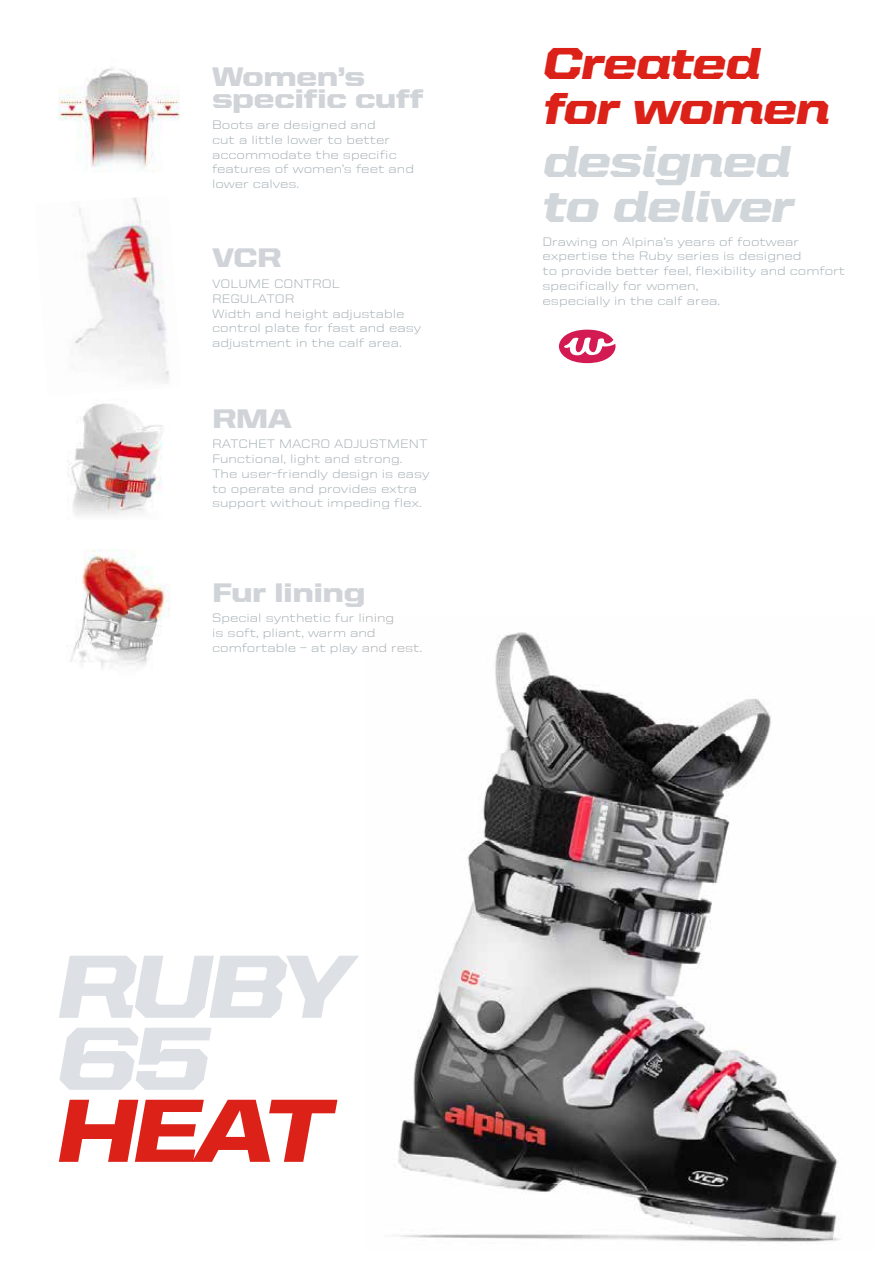
<style>
.page{position:relative;width:885px;height:1263px;background:#fff}
.page>*{position:absolute;margin:0;border:0;box-sizing:border-box;transform-origin:0 0}
.t1{font:900 90px/72px "United Italic Semi Ext";letter-spacing:-.075em;color:#dde0e5}
.t2{font:900 90px "United Italic Semi Ext";color:#db2118}
.t3{font:900 45px/45px "United Italic Semi Ext";letter-spacing:-.04em;color:#d1d6da}
.t4{font:900 45px/45px "United Italic Semi Ext";letter-spacing:-.04em;color:#db2118}
.t5{font:900 27px/22.5px "United Sans Semi Ext";letter-spacing:-.025em;color:#d0d4d8}
.t6{font:300 12.3px/14.7px "United Sans Semi Ext";color:#a3adb2}
</style>
<div class="page">
<img style="left:398px;top:632px;width:442px;height:610px">
<svg style="left:559px;top:330px;width:56px;height:33px"></svg>
<img style="left:67px;top:403px;width:95px;height:112px">
<img style="left:58px;top:68px;width:122px;height:104px">
<img style="left:75px;top:198px;width:94px;height:185px">
<img style="left:70px;top:550px;width:100px;height:118px">
<h3 class="t5" style="left:212px;top:65px;width:213px">Women’s specific cuff</h3>
<p class="t6" style="left:212px;top:117px;width:203px">Boots are designed and<br>cut a little lower to better accommodate the specific features of women’s feet and lower calves.</p>
<h3 class="t5" style="left:212px;top:246px;width:71px">VCR</h3>
<p class="t6" style="left:212px;top:276px;width:211px">VOLUME CONTROL<br>REGULATOR<br>Width and height adjustable control plate for fast and easy adjustment in the calf area.</p>
<h3 class="t5" style="left:212px;top:407px;width:81px">RMA</h3>
<p class="t6" style="left:212px;top:437px;width:219px">RATCHET MACRO ADJUSTMENT<br>Functional, light and strong.<br>The user-friendly design is easy to operate and provides extra support without impeding flex.</p>
<h3 class="t5" style="left:212px;top:581px;width:155px">Fur lining</h3>
<p class="t6" style="left:212px;top:611px;width:212px">Special synthetic fur lining<br>is soft, pliant, warm and comfortable – at play and rest.</p>
<h2 class="t4" style="left:542px;top:40px;width:289px">Created for women</h2>
<h2 class="t3" style="left:542px;top:139px;width:253px">designed to deliver</h2>
<p class="t6" style="left:542px;top:234px;width:304px">Drawing on Alpina’s years of footwear expertise the Ruby series is designed<br>to provide better feel, flexibility and comfort specifically for women,<br>especially in the calf area.</p>
<h1 class="t1" style="left:55px;top:949px;width:297px">RUBY<br>65</h1>
<h1 class="t2" style="left:55px;top:1078px;width:278px">HEAT</h1>
</div>
